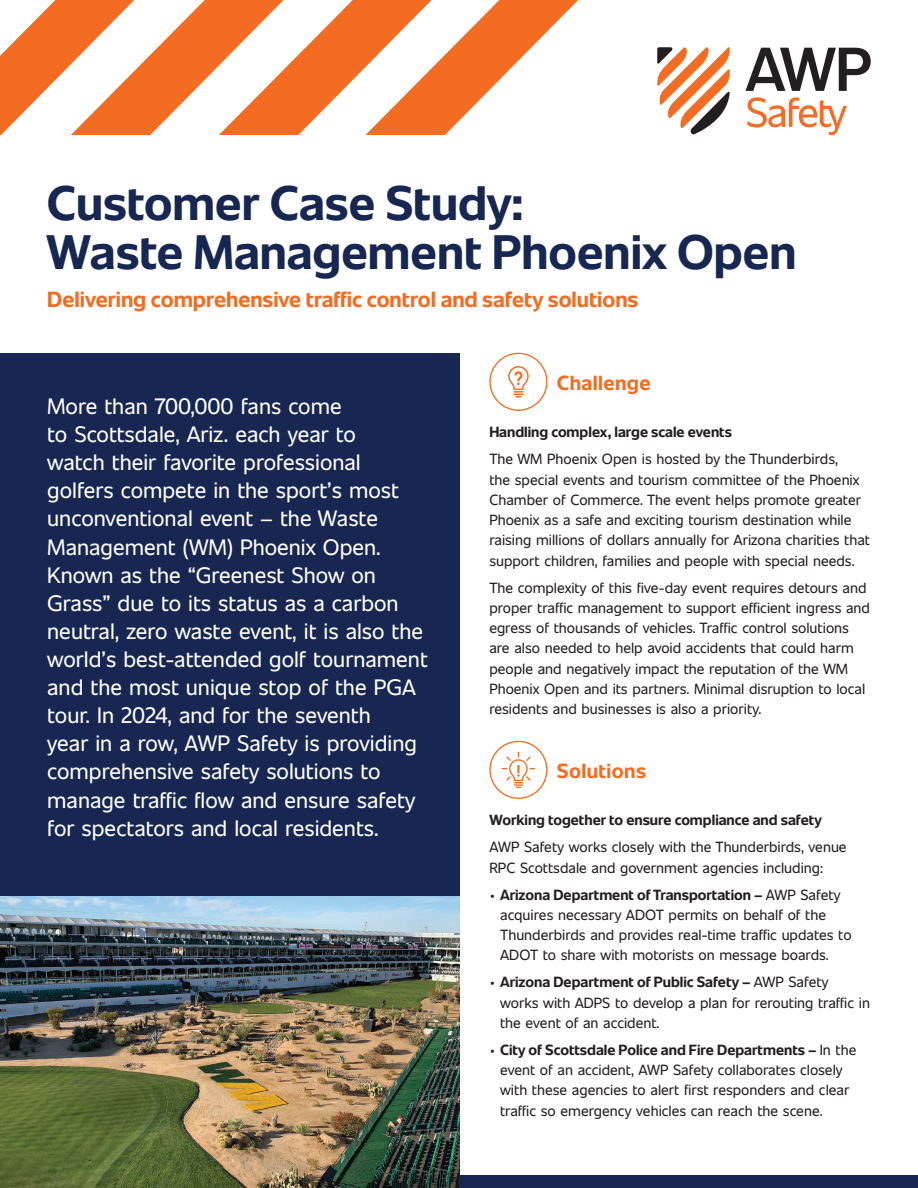
<style>
.page{position:relative;width:918px;height:1188px;background:#fff}
.page>*{position:absolute;margin:0;border:0;box-sizing:border-box;transform-origin:0 0}
.t1{font:700 48px/49.5px "Unitext";color:#172752}
.t2{font:22.2px/28px "Unitext";color:#fff}
.t3{font:700 21.75px "Unitext";color:#f36c21}
.t4{font:700 20.25px "Unitext";letter-spacing:.02em;color:#f36c21}
.t5{font:14.7px/20.2px "Unitext";color:#231f20}
.t6{font:700 14.7px "Unitext";color:#231f20}
.s1{font-weight:700}
</style>
<div class="page">
<div style="left:0;top:353px;width:459px;height:544px;background:#172752"></div>
<img style="left:0;top:897px;width:459px;height:291px">
<svg style="left:746px;top:48px;width:125px;height:43px"></svg>
<svg style="left:747px;top:97px;width:100px;height:38px"></svg>
<svg style="left:657px;top:47px;width:73px;height:88px"></svg>
<svg style="left:0;top:0;width:578px;height:135px"></svg>
<div style="left:459px;top:1175px;width:459px;height:13px;background:#172752"></div>
<div style="left:489px;top:353px;width:58px;height:58px;border:1px solid #f36c21;border-radius:50%"></div>
<svg style="left:508px;top:366px;width:21px;height:32px"></svg>
<div style="left:489px;top:741px;width:58px;height:58px;border:1px solid #f36c21;border-radius:50%"></div>
<svg style="left:502px;top:752px;width:33px;height:36px"></svg>
<h1 class="t1" style="left:47px;top:176px;width:751px">Customer Case Study:<br>Waste Management Phoenix Open</h1>
<h3 class="t3" style="left:47px;top:284px;width:593px">Delivering comprehensive traffic control and safety solutions</h3>
<p class="t2" style="left:47px;top:391px;width:382px">More than 700,000 fans come<br>to Scottsdale, Ariz. each year to<br>watch their favorite professional golfers compete in the sport’s most unconventional event – the Waste Management (WM) Phoenix Open.<br>Known as the “Greenest Show on Grass” due to its status as a carbon neutral, zero waste event, it is also the world’s best-attended golf tournament and the most unique stop of the PGA tour. In 2024, and for the seventh<br>year in a row, AWP Safety is providing comprehensive safety solutions to manage traffic flow and ensure safety for spectators and local residents.</p>
<h3 class="t4" style="left:557px;top:368px;width:95px">Challenge</h3>
<p class="t6" style="left:489px;top:421px;width:244px">Handling complex, large scale events</p>
<p class="t5" style="left:489px;top:448px;width:382px">The WM Phoenix Open is hosted by the Thunderbirds,<br>the special events and tourism committee of the Phoenix Chamber of Commerce. The event helps promote greater Phoenix as a safe and exciting tourism destination while raising millions of dollars annually for Arizona charities that support children, families and people with special needs.</p>
<p class="t5" style="left:489px;top:576px;width:382px">The complexity of this five-day event requires detours and proper traffic management to support efficient ingress and egress of thousands of vehicles. Traffic control solutions are also needed to help avoid accidents that could harm people and negatively impact the reputation of the WM Phoenix Open and its partners. Minimal disruption to local residents and businesses is also a priority.</p>
<h3 class="t4" style="left:557px;top:756px;width:91px">Solutions</h3>
<p class="t6" style="left:489px;top:809px;width:334px">Working together to ensure compliance and safety</p>
<p class="t5" style="left:489px;top:836px;width:359px">AWP Safety works closely with the Thunderbirds, venue<br>RPC Scottsdale and government agencies including:</p>
<p class="t5" style="left:500px;top:883px;width:353px;text-indent:-11px">• <span class="s1">Arizona Department of Transportation –</span> AWP Safety acquires necessary ADOT permits on behalf of the Thunderbirds and provides real-time traffic updates to ADOT to share with motorists on message boards.</p>
<p class="t5" style="left:500px;top:971px;width:371px;text-indent:-11px">• <span class="s1">Arizona Department of Public Safety –</span> AWP Safety works with ADPS to develop a plan for rerouting traffic in the event of an accident.</p>
<p class="t5" style="left:500px;top:1039px;width:358px;text-indent:-11px">• <span class="s1">City of Scottsdale Police and Fire Departments –</span> In the event of an accident, AWP Safety collaborates closely with these agencies to alert first responders and clear traffic so emergency vehicles can reach the scene.</p>
</div>
